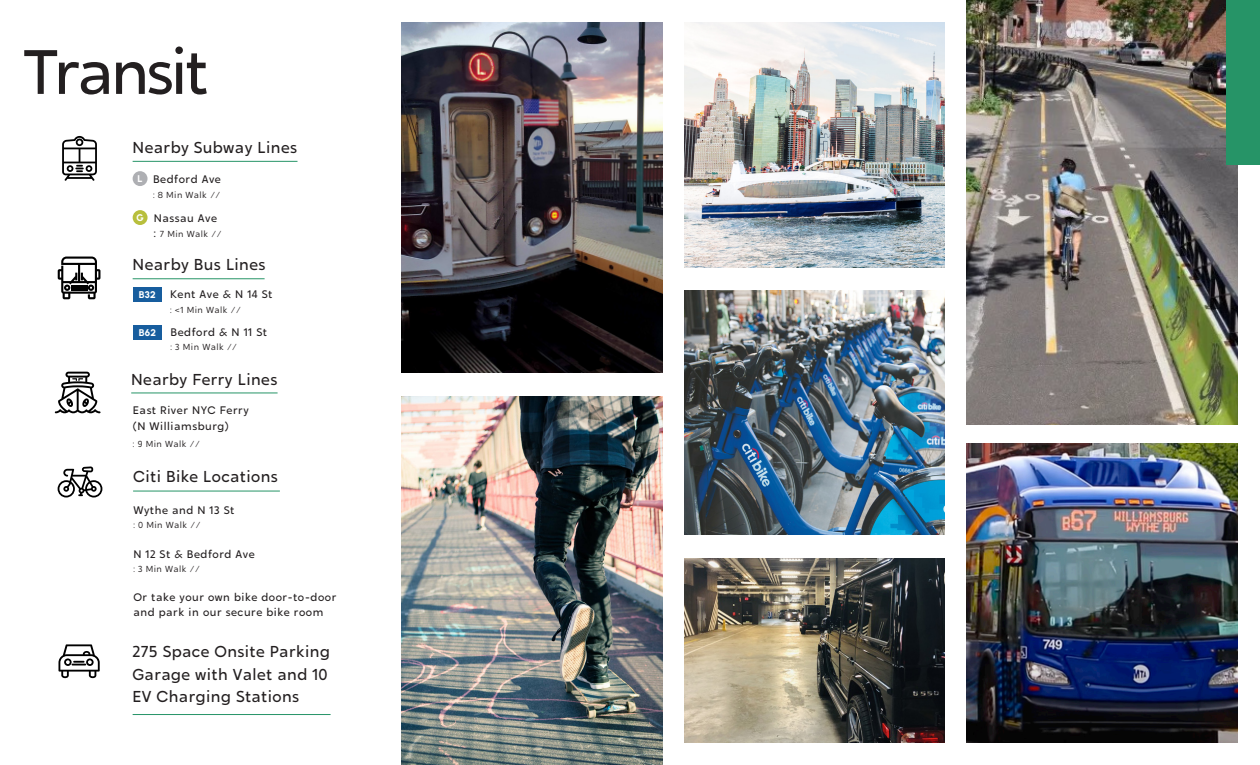
<style>
.page{position:relative;width:1260px;height:765px;background:#fff}
.page>*{position:absolute;margin:0;border:0;box-sizing:border-box;transform-origin:0 0}
.t1{font:62.5px "Ghino";letter-spacing:-.05em;color:#231f20}
.t2{font:15.88px/22.5px "Ghino";letter-spacing:.025em;color:#231f20}
.t3{font:11px "Ghino";letter-spacing:.05em;color:#231f20}
.t4{font:800 9.75px "Urbanist";letter-spacing:.025em;color:#fff}
.t5{font:300 8.75px "Ghino";letter-spacing:.05em;color:#231f20}
.s1{font-weight:400;font-size:11px}
</style>
<div class="page">
<img style="left:966px;top:444px;width:272px;height:298px">
<img style="left:684px;top:22px;width:261px;height:245px">
<img style="left:966px;top:0;width:272px;height:425px">
<img style="left:684px;top:291px;width:261px;height:244px">
<img style="left:684px;top:558px;width:261px;height:184px">
<img style="left:401px;top:22px;width:261px;height:351px">
<img style="left:401px;top:396px;width:261px;height:369px">
<div style="left:133px;top:171px;width:15px;height:15px;background:#aeafb3;border-radius:50%"></div>
<div style="left:133px;top:210px;width:15px;height:15px;background:#b8bf3d;border-radius:50%"></div>
<svg style="left:62px;top:136px;width:35px;height:45px"></svg>
<hr style="left:133px;top:161px;width:165px;height:1px;background:#269467">
<div style="left:133px;top:288px;width:29px;height:14px;background:#175d9e"></div>
<div style="left:133px;top:326px;width:29px;height:14px;background:#175d9e"></div>
<svg style="left:58px;top:257px;width:42px;height:42px"></svg>
<hr style="left:133px;top:278px;width:132px;height:1px;background:#269467">
<svg style="left:55px;top:372px;width:46px;height:41px"></svg>
<hr style="left:131px;top:392px;width:147px;height:1px;background:#269467">
<svg style="left:58px;top:466px;width:44px;height:32px"></svg>
<hr style="left:133px;top:491px;width:147px;height:1px;background:#269467">
<svg style="left:58px;top:644px;width:42px;height:34px"></svg>
<hr style="left:133px;top:714px;width:198px;height:1px;background:#269467">
<div style="left:1226px;top:0;width:34px;height:164px;background:#269467"></div>
<p class="t1" style="left:22px;top:32px;width:188px">Transit</p>
<p class="t2" style="left:133px;top:136px;width:166px">Nearby Subway Lines</p>
<p class="t3" style="left:153px;top:172px;width:69px">Bedford Ave</p>
<p class="t5" style="left:153px;top:189px;width:69px">: 8 Min Walk //</p>
<p class="t3" style="left:154px;top:211px;width:65px">Nassau Ave</p>
<p class="t5" style="left:154px;top:228px;width:69px"><span class="s1">:</span> 7 Min Walk //</p>
<p class="t4" style="left:137px;top:173px;width:7px">L</p>
<p class="t4" style="left:136px;top:212px;width:9px">G</p>
<p class="t2" style="left:133px;top:254px;width:134px">Nearby Bus Lines</p>
<p class="t3" style="left:170px;top:288px;width:104px">Kent Ave &amp; N 14 St</p>
<p class="t5" style="left:170px;top:304px;width:72px">: &lt;1 Min Walk //</p>
<p class="t3" style="left:171px;top:325px;width:98px">Bedford &amp; N 11 St</p>
<p class="t5" style="left:171px;top:342px;width:68px">: 3 Min Walk //</p>
<p class="t4" style="left:139px;top:289px;width:18px">B32</p>
<p class="t4" style="left:139px;top:327px;width:19px">B62</p>
<p class="t2" style="left:131px;top:368px;width:148px">Nearby Ferry Lines</p>
<p class="t3" style="left:133px;top:403px;width:117px">East River NYC Ferry</p>
<p class="t3" style="left:133px;top:419px;width:97px">(N Williamsburg)</p>
<p class="t5" style="left:133px;top:438px;width:68px">: 9 Min Walk //</p>
<p class="t2" style="left:133px;top:465px;width:146px">Citi Bike Locations</p>
<p class="t3" style="left:133px;top:503px;width:103px">Wythe and N 13 St</p>
<p class="t5" style="left:133px;top:520px;width:69px">: 0 Min Walk //</p>
<p class="t3" style="left:133px;top:547px;width:123px">N 12 St &amp; Bedford Ave</p>
<p class="t5" style="left:133px;top:564px;width:68px">: 3 Min Walk //</p>
<p class="t3" style="left:133px;top:591px;width:205px">Or take your own bike door-to-door</p>
<p class="t3" style="left:133px;top:605px;width:191px">and park in our secure bike room</p>
<p class="t2" style="left:133px;top:640px;width:199px">275 Space Onsite Parking<br>Garage with Valet and 10<br>EV Charging Stations</p>
</div>
